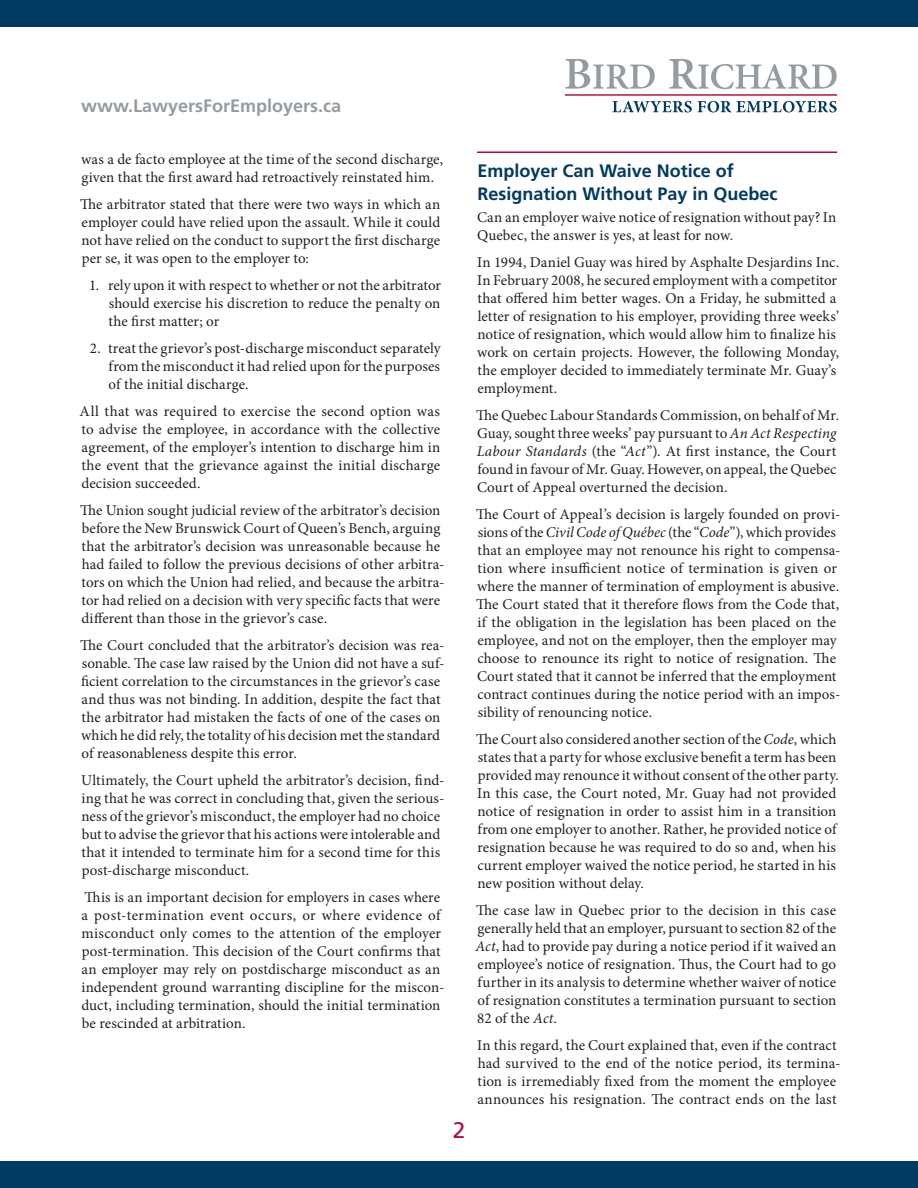
<style>
.page{position:relative;width:918px;height:1188px;background:#fff}
.page>*{position:absolute;margin:0;border:0;box-sizing:border-box;transform-origin:0 0}
.t1{font:22.5px "Frutiger";color:#b50536}
.t2{font:700 18px/22.5px "Frutiger";color:#003a62}
.t3{font:700 18px "Frutiger";color:#959ca1}
.t4{font:15px/18px "Minion Pro";letter-spacing:.005em;color:#231f20}
.s1{font-style:italic}
</style>
<div class="page">
<hr style="left:477px;top:152px;width:360px;height:1px;background:#b50536">
<div style="left:0;top:1161px;width:918px;height:27px;background:#003a62"></div>
<svg style="left:565px;top:59px;width:90px;height:30px"></svg>
<svg style="left:669px;top:59px;width:168px;height:30px"></svg>
<svg style="left:612px;top:101px;width:80px;height:11px"></svg>
<svg style="left:698px;top:101px;width:139px;height:11px"></svg>
<hr style="left:565px;top:94px;width:272px;height:2px;background:#b50536">
<div style="left:0;top:0;width:918px;height:27px;background:#003a62"></div>
<p class="t3" style="left:81px;top:95px;width:262px">www.LawyersForEmployers.ca</p>
<p class="t4" style="left:81px;top:150px;width:364px">was a de facto employee at the time of the second discharge, given that the first award had retroactively reinstated him.</p>
<p class="t4" style="left:80px;top:195px;width:362px;text-align:justify">The arbitrator stated that there were two ways in which an employer could have relied upon the assault. While it could not have relied on the conduct to support the first discharge per se, it was open to the employer to:</p>
<p class="t4" style="left:109px;top:276px;width:334px;text-align:justify;text-indent:-19px">1. rely upon it with respect to whether or not the arbitrator should exercise his discretion to reduce the penalty on the first matter; or</p>
<p class="t4" style="left:109px;top:339px;width:334px;text-align:justify;text-indent:-19px">2. treat the grievor’s post-discharge misconduct separately from the misconduct it had relied upon for the purposes of the initial discharge.</p>
<p class="t4" style="left:80px;top:402px;width:362px;text-align:justify">All that was required to exercise the second option was to advise the employee, in accordance with the collective agreement, of the employer’s intention to discharge him in the event that the grievance against the initial discharge decision succeeded.</p>
<p class="t4" style="left:80px;top:501px;width:366px">The Union sought judicial review of the arbitrator’s decision before the New Brunswick Court of Queen’s Bench, arguing that the arbitrator’s decision was unreasonable because he had failed to follow the previous decisions of other arbitra&shy;tors on which the Union had relied, and because the arbitra&shy;tor had relied on a decision with very specific facts that were different than those in the grievor’s case.</p>
<p class="t4" style="left:80px;top:636px;width:366px">The Court concluded that the arbitrator’s decision was rea&shy;sonable. The case law raised by the Union did not have a suf&shy;ficient correlation to the circumstances in the grievor’s case and thus was not binding. In addition, despite the fact that the arbitrator had mistaken the facts of one of the cases on which he did rely, the totality of his decision met the standard of reasonableness despite this error.</p>
<p class="t4" style="left:81px;top:771px;width:365px">Ultimately, the Court upheld the arbitrator’s decision, find&shy;ing that he was correct in concluding that, given the serious&shy;ness of the grievor’s misconduct, the employer had no choice but to advise the grievor that his actions were intolerable and that it intended to terminate him for a second time for this post-discharge misconduct.</p>
<p class="t4" style="left:81px;top:888px;width:365px">This is an important decision for employers in cases where a post-termination event occurs, or where evidence of misconduct only comes to the attention of the employer post-termination. This decision of the Court confirms that an employer may rely on postdischarge misconduct as an independent ground warranting discipline for the miscon&shy;duct, including termination, should the initial termination be rescinded at arbitration.</p>
<h1 class="t1" style="left:453px;top:1117px;width:14px">2</h1>
<p class="t2" style="left:477px;top:160px;width:302px">Employer Can Waive Notice of<br>Resignation Without Pay in Quebec</p>
<p class="t4" style="left:477px;top:208px;width:361px">Can an employer waive notice of resignation without pay? In<br>Quebec, the answer is yes, at least for now.</p>
<p class="t4" style="left:477px;top:253px;width:364px">In 1994, Daniel Guay was hired by Asphalte Desjardins Inc.<br>In February 2008, he secured employment with a competitor that offered him better wages. On a Friday, he submitted a letter of resignation to his employer, providing three weeks’ notice of resignation, which would allow him to finalize his work on certain projects. However, the following Monday, the employer decided to immediately terminate Mr. Guay’s employment.</p>
<p class="t4" style="left:476px;top:406px;width:364px">The Quebec Labour Standards Commission, on behalf of Mr.<br>Guay, sought three weeks’ pay pursuant to <span class="s1">An Act Respecting Labour Standards</span> (the “<span class="s1">Act</span>”). At first instance, the Court found in favour of Mr. Guay. However, on appeal, the Quebec Court of Appeal overturned the decision.</p>
<p class="t4" style="left:476px;top:505px;width:366px">The Court of Appeal’s decision is largely founded on provi&shy;sions of the <span class="s1">Civil Code of Québec</span> (the “<span class="s1">Code</span>”), which provides that an employee may not renounce his right to compensa&shy;tion where insufficient notice of termination is given or where the manner of termination of employment is abusive.<br>The Court stated that it therefore flows from the Code that, if the obligation in the legislation has been placed on the employee, and not on the employer, then the employer may choose to renounce its right to notice of resignation. The Court stated that it cannot be inferred that the employment contract continues during the notice period with an impos&shy;sibility of renouncing notice.</p>
<p class="t4" style="left:476px;top:730px;width:364px">The Court also considered another section of the <span class="s1">Code</span>, which states that a party for whose exclusive benefit a term has been provided may renounce it without consent of the other party.<br>In this case, the Court noted, Mr. Guay had not provided notice of resignation in order to assist him in a transition from one employer to another. Rather, he provided notice of resignation because he was required to do so and, when his current employer waived the notice period, he started in his new position without delay.</p>
<p class="t4" style="left:475px;top:901px;width:363px;text-align:justify">The case law in Quebec prior to the decision in this case generally held that an employer, pursuant to section 82 of the <span class="s1">Act</span>, had to provide pay during a notice period if it waived an employee’s notice of resignation. Thus, the Court had to go further in its analysis to determine whether waiver of notice of resignation constitutes a termination pursuant to section 82 of the <span class="s1">Act</span>.</p>
<p class="t4" style="left:477px;top:1036px;width:365px">In this regard, the Court explained that, even if the contract had survived to the end of the notice period, its termina&shy;tion is irremediably fixed from the moment the employee announces his resignation. The contract ends on the last</p>
</div>
